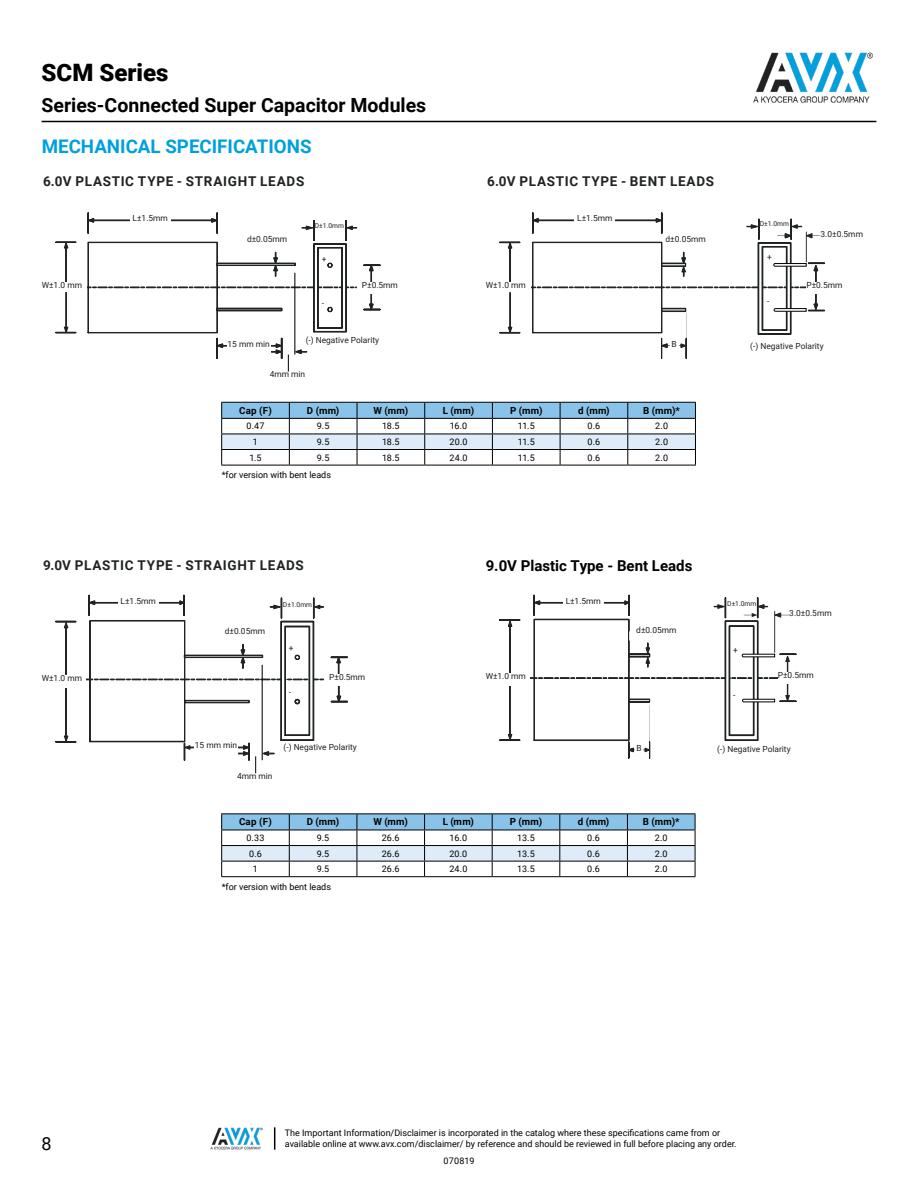
<style>
.page{position:relative;width:918px;height:1188px;background:#fff}
.page>*{position:absolute;margin:0;border:0;box-sizing:border-box;transform-origin:0 0}
.t1{font:900 24px "Roboto";color:#000}
.t2{font:700 19.5px "Roboto";color:#000}
.t3{font:700 18.75px "Roboto";color:#00a0df}
.t4{font:18px "Roboto";color:#000}
.t5{font:700 15px "Roboto";color:#000}
.t6{font:700 13.5px "Roboto";letter-spacing:.05em;color:#202323}
.t7{font:700 9.75px "Roboto";letter-spacing:.025em;color:#000}
.t8{font:9px/10.8px "Roboto";color:#000}
.t9{font:8.4px "Roboto";color:#202323}
.t10{font:6.75px "Roboto";color:#202323}
</style>
<div class="page">
<hr style="left:42px;top:121px;width:834px;height:1px;background:#000">
<img style="left:753px;top:52px;width:120px;height:51px">
<img style="left:211px;top:1127px;width:52px;height:23px">
<svg style="left:274px;top:1127px;width:1px;height:23px"></svg>
<svg style="left:56px;top:213px;width:325px;height:159px"></svg>
<div style="left:42px;top:282px;width:45px;height:10px;background:#fff"></div>
<div style="left:322px;top:256px;width:5px;height:10px;background:#fff"></div>
<div style="left:322px;top:300px;width:5px;height:11px;background:#fff"></div>
<svg style="left:221px;top:402px;width:475px;height:63px"></svg>
<hr style="left:221px;top:465px;width:68px;height:1px;background:#000">
<hr style="left:289px;top:465px;width:68px;height:1px;background:#000">
<hr style="left:357px;top:465px;width:68px;height:1px;background:#000">
<hr style="left:425px;top:465px;width:67px;height:1px;background:#000">
<hr style="left:492px;top:465px;width:68px;height:1px;background:#000">
<hr style="left:560px;top:465px;width:68px;height:1px;background:#000">
<hr style="left:628px;top:465px;width:68px;height:1px;background:#000">
<hr style="left:221px;top:813px;width:68px;height:1px;background:#000">
<hr style="left:289px;top:813px;width:68px;height:1px;background:#000">
<hr style="left:357px;top:813px;width:68px;height:1px;background:#000">
<hr style="left:425px;top:813px;width:67px;height:1px;background:#000">
<hr style="left:492px;top:813px;width:68px;height:1px;background:#000">
<hr style="left:560px;top:813px;width:67px;height:1px;background:#000">
<hr style="left:627px;top:813px;width:68px;height:1px;background:#000">
<svg style="left:221px;top:814px;width:475px;height:62px"></svg>
<hr style="left:221px;top:876px;width:68px;height:1px;background:#000">
<hr style="left:289px;top:876px;width:68px;height:1px;background:#000">
<hr style="left:357px;top:876px;width:68px;height:1px;background:#000">
<hr style="left:425px;top:876px;width:67px;height:1px;background:#000">
<hr style="left:492px;top:876px;width:68px;height:1px;background:#000">
<hr style="left:560px;top:876px;width:67px;height:1px;background:#000">
<hr style="left:627px;top:876px;width:68px;height:1px;background:#000">
<svg style="left:56px;top:595px;width:293px;height:178px"></svg>
<div style="left:42px;top:675px;width:44px;height:13px;background:#fff"></div>
<div style="left:289px;top:645px;width:5px;height:10px;background:#fff"></div>
<div style="left:289px;top:689px;width:5px;height:11px;background:#fff"></div>
<svg style="left:500px;top:213px;width:325px;height:145px"></svg>
<svg style="left:500px;top:595px;width:297px;height:164px"></svg>
<h1 class="t1" style="left:42px;top:55px;width:128px">SCM Series</h1>
<h2 class="t2" style="left:42px;top:92px;width:386px">Series-Connected Super Capacitor Modules</h2>
<h3 class="t3" style="left:42px;top:133px;width:271px">MECHANICAL SPECIFICATIONS</h3>
<h3 class="t6" style="left:43px;top:172px;width:263px">6.0V PLASTIC TYPE - STRAIGHT LEADS</h3>
<p class="t9" style="left:42px;top:279px;width:42px">W±1.0 mm</p>
<p class="t9" style="left:133px;top:212px;width:37px">L±1.5mm</p>
<p class="t9" style="left:247px;top:233px;width:42px">d±0.05mm</p>
<p class="t10" style="left:315px;top:221px;width:31px">D±1.0mm</p>
<p class="t9" style="left:322px;top:253px;width:6px">+</p>
<p class="t9" style="left:322px;top:297px;width:4px">-</p>
<p class="t9" style="left:362px;top:279px;width:38px">P±0.5mm</p>
<p class="t9" style="left:228px;top:338px;width:44px">15 mm min</p>
<p class="t9" style="left:306px;top:334px;width:75px">(-) Negative Polarity</p>
<p class="t9" style="left:270px;top:368px;width:37px">4mm min</p>
<h3 class="t6" style="left:487px;top:172px;width:228px">6.0V PLASTIC TYPE - BENT LEADS</h3>
<p class="t9" style="left:486px;top:279px;width:42px">W±1.0 mm</p>
<p class="t9" style="left:577px;top:212px;width:37px">L±1.5mm</p>
<p class="t9" style="left:666px;top:233px;width:42px">d±0.05mm</p>
<p class="t9" style="left:671px;top:338px;width:7px">B</p>
<p class="t7" style="left:239px;top:403px;width:34px">Cap (F)</p>
<p class="t7" style="left:307px;top:403px;width:34px">D (mm)</p>
<p class="t7" style="left:374px;top:403px;width:36px">W (mm)</p>
<p class="t7" style="left:443px;top:403px;width:33px">L (mm)</p>
<p class="t7" style="left:510px;top:403px;width:34px">P (mm)</p>
<p class="t7" style="left:578px;top:403px;width:33px">d (mm)</p>
<p class="t7" style="left:643px;top:403px;width:38px">B (mm)*</p>
<p class="t8" style="left:247px;top:420px;width:19px">0.47</p>
<p class="t8" style="left:317px;top:420px;width:14px">9.5</p>
<p class="t8" style="left:382px;top:420px;width:19px">18.5</p>
<p class="t8" style="left:450px;top:420px;width:19px">16.0</p>
<p class="t8" style="left:518px;top:420px;width:18px">11.5</p>
<p class="t8" style="left:588px;top:420px;width:14px">0.6</p>
<p class="t8" style="left:655px;top:420px;width:14px">2.0</p>
<p class="t8" style="left:253px;top:436px;width:7px">1</p>
<p class="t8" style="left:317px;top:436px;width:14px">9.5</p>
<p class="t8" style="left:382px;top:436px;width:19px">18.5</p>
<p class="t8" style="left:450px;top:436px;width:20px">20.0</p>
<p class="t8" style="left:518px;top:436px;width:18px">11.5</p>
<p class="t8" style="left:588px;top:436px;width:14px">0.6</p>
<p class="t8" style="left:655px;top:436px;width:14px">2.0</p>
<p class="t8" style="left:249px;top:452px;width:14px">1.5</p>
<p class="t8" style="left:317px;top:452px;width:14px">9.5</p>
<p class="t8" style="left:382px;top:452px;width:19px">18.5</p>
<p class="t8" style="left:450px;top:452px;width:20px">24.0</p>
<p class="t8" style="left:518px;top:452px;width:18px">11.5</p>
<p class="t8" style="left:588px;top:452px;width:14px">0.6</p>
<p class="t8" style="left:655px;top:452px;width:14px">2.0</p>
<p class="t8" style="left:222px;top:469px;width:111px">*for version with bent leads</p>
<p class="t10" style="left:760px;top:219px;width:31px">D±1.0mm</p>
<p class="t9" style="left:767px;top:251px;width:6px">+</p>
<p class="t9" style="left:767px;top:295px;width:4px">-</p>
<p class="t9" style="left:821px;top:228px;width:44px">3.0±0.5mm</p>
<p class="t9" style="left:806px;top:279px;width:38px">P±0.5mm</p>
<p class="t9" style="left:750px;top:340px;width:75px">(-) Negative Polarity</p>
<h3 class="t6" style="left:43px;top:556px;width:262px">9.0V PLASTIC TYPE - STRAIGHT LEADS</h3>
<h3 class="t5" style="left:486px;top:556px;width:208px">9.0V Plastic Type - Bent Leads</h3>
<p class="t9" style="left:121px;top:595px;width:37px">L±1.5mm</p>
<p class="t10" style="left:283px;top:600px;width:31px">D±1.0mm</p>
<p class="t9" style="left:566px;top:595px;width:37px">L±1.5mm</p>
<p class="t10" style="left:727px;top:599px;width:31px">D±1.0mm</p>
<p class="t9" style="left:789px;top:607px;width:44px">3.0±0.5mm</p>
<p class="t9" style="left:225px;top:625px;width:42px">d±0.05mm</p>
<p class="t9" style="left:636px;top:624px;width:42px">d±0.05mm</p>
<p class="t9" style="left:289px;top:642px;width:6px">+</p>
<p class="t9" style="left:733px;top:645px;width:6px">+</p>
<p class="t9" style="left:42px;top:672px;width:42px">W±1.0 mm</p>
<p class="t9" style="left:329px;top:672px;width:38px">P±0.5mm</p>
<p class="t9" style="left:486px;top:670px;width:42px">W±1.0 mm</p>
<p class="t9" style="left:778px;top:669px;width:38px">P±0.5mm</p>
<p class="t9" style="left:289px;top:686px;width:4px">-</p>
<p class="t9" style="left:733px;top:689px;width:4px">-</p>
<p class="t9" style="left:195px;top:740px;width:44px">15 mm min</p>
<p class="t9" style="left:237px;top:770px;width:37px">4mm min</p>
<p class="t9" style="left:284px;top:741px;width:75px">(-) Negative Polarity</p>
<p class="t9" style="left:637px;top:742px;width:7px">B</p>
<p class="t9" style="left:717px;top:743px;width:75px">(-) Negative Polarity</p>
<p class="t7" style="left:239px;top:815px;width:34px">Cap (F)</p>
<p class="t7" style="left:307px;top:815px;width:34px">D (mm)</p>
<p class="t7" style="left:373px;top:815px;width:36px">W (mm)</p>
<p class="t7" style="left:443px;top:815px;width:33px">L (mm)</p>
<p class="t7" style="left:510px;top:815px;width:34px">P (mm)</p>
<p class="t7" style="left:578px;top:815px;width:33px">d (mm)</p>
<p class="t7" style="left:643px;top:815px;width:38px">B (mm)*</p>
<p class="t8" style="left:246px;top:832px;width:20px">0.33</p>
<p class="t8" style="left:317px;top:832px;width:14px">9.5</p>
<p class="t8" style="left:382px;top:832px;width:19px">26.6</p>
<p class="t8" style="left:450px;top:832px;width:19px">16.0</p>
<p class="t8" style="left:517px;top:832px;width:19px">13.5</p>
<p class="t8" style="left:587px;top:832px;width:14px">0.6</p>
<p class="t8" style="left:655px;top:832px;width:14px">2.0</p>
<p class="t8" style="left:249px;top:848px;width:14px">0.6</p>
<p class="t8" style="left:317px;top:848px;width:14px">9.5</p>
<p class="t8" style="left:382px;top:848px;width:19px">26.6</p>
<p class="t8" style="left:449px;top:848px;width:20px">20.0</p>
<p class="t8" style="left:517px;top:848px;width:19px">13.5</p>
<p class="t8" style="left:587px;top:848px;width:14px">0.6</p>
<p class="t8" style="left:655px;top:848px;width:14px">2.0</p>
<p class="t8" style="left:253px;top:863px;width:7px">1</p>
<p class="t8" style="left:317px;top:863px;width:14px">9.5</p>
<p class="t8" style="left:382px;top:863px;width:19px">26.6</p>
<p class="t8" style="left:449px;top:863px;width:20px">24.0</p>
<p class="t8" style="left:517px;top:863px;width:19px">13.5</p>
<p class="t8" style="left:587px;top:863px;width:14px">0.6</p>
<p class="t8" style="left:655px;top:863px;width:14px">2.0</p>
<p class="t8" style="left:222px;top:881px;width:111px">*for version with bent leads</p>
<h3 class="t4" style="left:42px;top:1131px;width:12px">8</h3>
<p class="t8" style="left:285px;top:1127px;width:453px">The Important Information/Disclaimer is incorporated in the catalog where these specifications came from or available online at www.avx.com/disclaimer/ by reference and should be reviewed in full before placing any order.</p>
<p class="t8" style="left:444px;top:1155px;width:32px">070819</p>
</div>
